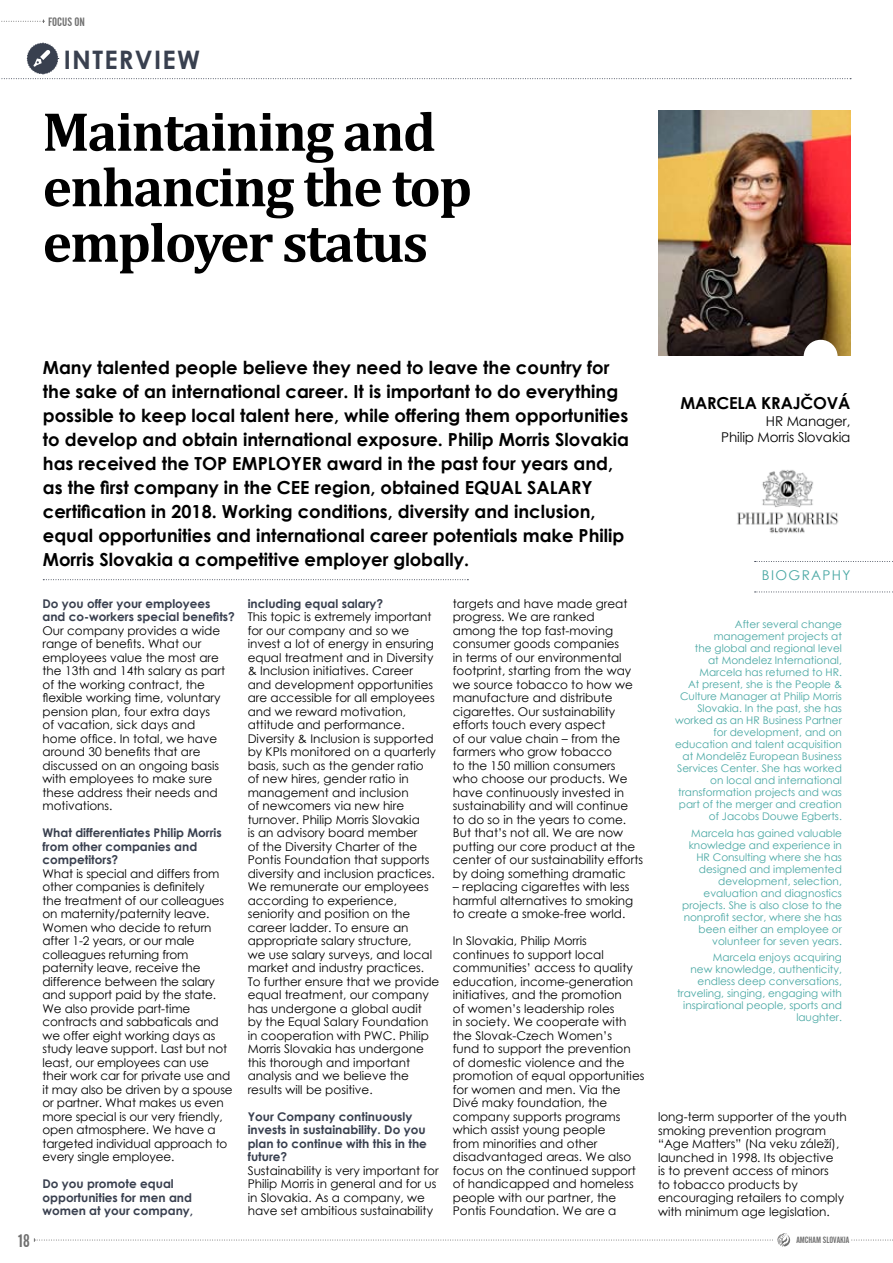
<style>
.page{position:relative;width:893px;height:1263px;background:#fff}
.page>*{position:absolute;margin:0;border:0;box-sizing:border-box;transform-origin:0 0}
.t1{font:700 55.5px/55.5px "Cambria";letter-spacing:-.03em;color:#000}
.t2{font:700 25.5px "Century Gothic";letter-spacing:.05em;color:#39404f}
.t3{font:700 18px/24px "Century Gothic";color:#000}
.t4{font:18px "Alternate Gothic No 2 BT";color:#6f6f6f}
.t5{font:700 16.5px "Century Gothic";letter-spacing:-.01em;color:#000}
.t6{font:13.5px/16.5px "Century Gothic";letter-spacing:-.01em;color:#000;text-align:right}
.t7{font:13.5px "Century Gothic";letter-spacing:.1em;color:#4aa8a4}
.t8{font:12px/13.5px "Century Gothic";color:#000}
.t9{font:700 12px/13.5px "Century Gothic";color:#39404f}
.t10{font:12px "Alternate Gothic No 2 BT";color:#6f6f6f}
.t11{font:10.5px/12px "Century Gothic";color:#4aa8a4;text-align:right}
.t12{font:9px "Alternate Gothic No 2 BT";color:#6f6f6f}
</style>
<div class="page">
<svg style="left:34px;top:1234px;width:859px;height:12px"></svg>
<svg style="left:1px;top:20px;width:43px;height:3px"></svg>
<svg style="left:1px;top:42px;width:850px;height:37px"></svg>
<svg style="left:43px;top:579px;width:425px;height:1px"></svg>
<img style="left:658px;top:111px;width:192px;height:245px">
<div style="left:804px;top:340px;width:34px;height:34px;background:#fff;border-radius:50%"></div>
<svg style="left:755px;top:561px;width:138px;height:1px"></svg>
<svg style="left:755px;top:592px;width:138px;height:1px"></svg>
<img style="left:737px;top:470px;width:102px;height:63px">
<p class="t10" style="left:48px;top:15px;width:38px">FOCUS ON</p>
<h2 class="t2" style="left:64px;top:40px;width:138px">interview</h2>
<h1 class="t1" style="left:43px;top:102px;width:431px">Maintaining and enhancing the top employer status</h1>
<p class="t3" style="left:43px;top:355px;width:588px">Many talented people believe they need to leave the country for the sake of an international career. It is important to do everything possible to keep local talent here, while offering them opportunities to develop and obtain international exposure. Philip Morris Slovakia has received the TOP EMPLOYER award in the past four years and, as the first company in the CEE region, obtained EQUAL SALARY certification in 2018. Working conditions, diversity and inclusion, equal opportunities and international career potentials make Philip Morris Slovakia a competitive employer globally.</p>
<p class="t9" style="left:43px;top:596px;width:194px">Do you offer your employees and co-workers special benefits?</p>
<p class="t8" style="left:43px;top:623px;width:184px">Our company provides a wide range of benefits. What our employees value the most are the 13th and 14th salary as part of the working contract, the flexible working time, voluntary pension plan, four extra days<br>of vacation, sick days and home office. In total, we have around 30 benefits that are discussed on an ongoing basis with employees to make sure these address their needs and motivations.</p>
<p class="t9" style="left:43px;top:825px;width:181px">What differentiates Philip Morris from other companies and competitors?</p>
<p class="t8" style="left:43px;top:866px;width:192px">What is special and differs from other companies is definitely<br>the treatment of our colleagues on maternity/paternity leave.<br>Women who decide to return after 1-2 years, or our male colleagues returning from paternity leave, receive the difference between the salary and support paid by the state.<br>We also provide part-time contracts and sabbaticals and we offer eight working days as study leave support. Last but not least, our employees can use their work car for private use and it may also be driven by a spouse or partner. What makes us even more special is our very friendly, open atmosphere. We have a targeted individual approach to every single employee.</p>
<p class="t9" style="left:43px;top:1176px;width:152px">Do you promote equal opportunities for men and women at your company,</p>
<p class="t9" style="left:248px;top:596px;width:137px">including equal salary?</p>
<p class="t8" style="left:248px;top:610px;width:193px">This topic is extremely important for our company and so we invest a lot of energy in ensuring equal treatment and in Diversity &amp; Inclusion initiatives. Career and development opportunities are accessible for all employees and we reward motivation, attitude and performance.<br>Diversity &amp; Inclusion is supported by KPIs monitored on a quarterly basis, such as the gender ratio<br>of new hires, gender ratio in management and inclusion<br>of newcomers via new hire turnover. Philip Morris Slovakia<br>is an advisory board member<br>of the Diversity Charter of the<br>Pontis Foundation that supports diversity and inclusion practices.<br>We remunerate our employees according to experience, seniority and position on the career ladder. To ensure an appropriate salary structure,<br>we use salary surveys, and local market and industry practices.<br>To further ensure that we provide equal treatment, our company has undergone a global audit by the Equal Salary Foundation in cooperation with PWC. Philip<br>Morris Slovakia has undergone this thorough and important analysis and we believe the results will be positive.</p>
<p class="t9" style="left:248px;top:1109px;width:181px">Your Company continuously invests in sustainability. Do you plan to continue with this in the future?</p>
<p class="t8" style="left:248px;top:1163px;width:193px">Sustainability is very important for Philip Morris in general and for us in Slovakia. As a company, we have set ambitious sustainability</p>
<p class="t8" style="left:453px;top:596px;width:192px">targets and have made great progress. We are ranked<br>among the top fast-moving consumer goods companies<br>in terms of our environmental footprint, starting from the way we source tobacco to how we manufacture and distribute cigarettes. Our sustainability efforts touch every aspect<br>of our value chain – from the farmers who grow tobacco<br>to the 150 million consumers who choose our products. We have continuously invested in sustainability and will continue to do so in the years to come.<br>But that’s not all. We are now putting our core product at the center of our sustainability efforts by doing something dramatic</p>
<p class="t8" style="left:453px;top:880px;width:182px">– replacing cigarettes with less harmful alternatives to smoking to create a smoke-free world.</p>
<p class="t8" style="left:453px;top:934px;width:193px">In Slovakia, Philip Morris continues to support local communities’ access to quality education, income-generation initiatives, and the promotion<br>of women’s leadership roles<br>in society. We cooperate with the Slovak-Czech Women’s<br>fund to support the prevention of domestic violence and the promotion of equal opportunities for women and men. Via the<br>Divé maky foundation, the company supports programs which assist young people<br>from minorities and other disadvantaged areas. We also focus on the continued support of handicapped and homeless people with our partner, the<br>Pontis Foundation. We are a</p>
<h3 class="t5" style="left:680px;top:391px;width:26px">Marcela</h3>
<h3 class="t5" style="left:761px;top:391px;width:91px">Krajčová</h3>
<p class="t6" style="left:721px;top:412px;width:131px">HR Manager,<br>Philip Morris Slovakia</p>
<p class="t7" style="left:762px;top:566px;width:90px">BIOGRAPHY</p>
<p class="t11" style="left:675px;top:618px;width:168px">After several change management projects at<br>the global and regional level<br>at Mondelez International,<br>Marcela has returned to HR.<br>At present, she is the People &amp;<br>Culture Manager at Philip Morris<br>Slovakia. In the past, she has worked as an HR Business Partner for development, and on education and talent acquisition at Mondelēz European Business<br>Services Center. She has worked on local and international transformation projects and was part of the merger and creation of Jacobs Douwe Egberts.</p>
<p class="t11" style="left:682px;top:827px;width:161px">Marcela has gained valuable knowledge and experience in<br>HR Consulting where she has designed and implemented development, selection, evaluation and diagnostics projects. She is also close to the nonprofit sector, where she has been either an employee or volunteer for seven years.</p>
<p class="t11" style="left:677px;top:951px;width:166px">Marcela enjoys acquiring<br>new knowledge, authenticity, endless deep conversations, traveling, singing, engaging with inspirational people, sports and laughter.</p>
<p class="t8" style="left:658px;top:1110px;width:190px">long-term supporter of the youth smoking prevention program “Age Matters” (Na veku záleží), launched in 1998. Its objective<br>is to prevent access of minors<br>to tobacco products by encouraging retailers to comply with minimum age legislation.</p>
<h3 class="t4" style="left:18px;top:1231px;width:13px">18</h3>
<p class="t12" style="left:796px;top:1235px;width:54px">AMCHAM SLOVAKIA</p>
</div>
